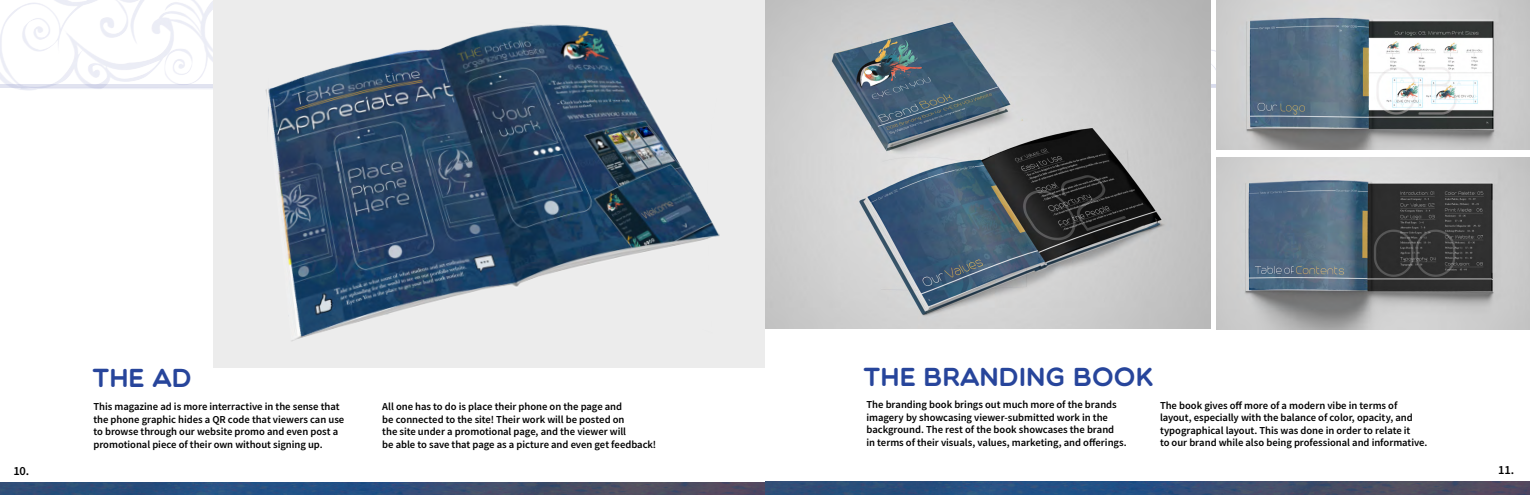
<style>
.page{position:relative;width:1530px;height:495px;background:#fff}
.page>*{position:absolute;margin:0;border:0;box-sizing:border-box;transform-origin:0 0}
.subheadsectiondetail{font:26.25px "Multicolore";color:#27459b}
.t1{font:12.5px "Source Sans Variable";color:#000}
.Main_paragraph_text{font:10.62px/12.5px "Source Sans Variable";letter-spacing:-.005em;color:#000}
</style>
<div class="page">
<img style="left:1217px;top:157px;width:313px;height:172px">
<img style="left:0;top:481px;width:1530px;height:14px">
<hr style="left:0;top:84px;width:562px;height:3px;background:#7d85c1">
<img style="left:192px;top:5px;width:593px;height:363px">
<img style="left:765px;top:0;width:446px;height:328px">
<img style="left:1217px;top:0;width:313px;height:150px">
<p class="subheadsectiondetail" style="left:92px;top:362px;width:101px">THE AD</p>
<p class="subheadsectiondetail" style="left:864px;top:361px;width:291px">THE BRANDING BOOK</p>
<p class="Main_paragraph_text" style="left:93px;top:401px;width:252px">This magazine ad is more interractive in the sense that the phone graphic hides a QR code that viewers can use to browse through our website promo and even post a promotional piece of their own without signing up.</p>
<p class="Main_paragraph_text" style="left:867px;top:399px;width:262px">The branding book brings out much more of the brands imagery by showcasing viewer-submitted work in the background. The rest of the book showcases the brand<br>in terms of their visuals, values, marketing, and offerings.</p>
<p class="Main_paragraph_text" style="left:1160px;top:399px;width:269px">The book gives off more of a modern vibe in terms of layout, especially with the balance of color, opacity, and typographical layout. This was done in order to relate it<br>to our brand while also being professional and informative.</p>
<p class="Main_paragraph_text" style="left:382px;top:401px;width:275px">All one has to do is place their phone on the page and<br>be connected to the site! Their work will be posted on<br>the site under a promotional page, and the viewer will<br>be able to save that page as a picture and even get feedback!</p>
<p class="t1" style="left:14px;top:463px;width:17px">10.</p>
<p class="t1" style="left:1498px;top:463px;width:17px">11.</p>
</div>
